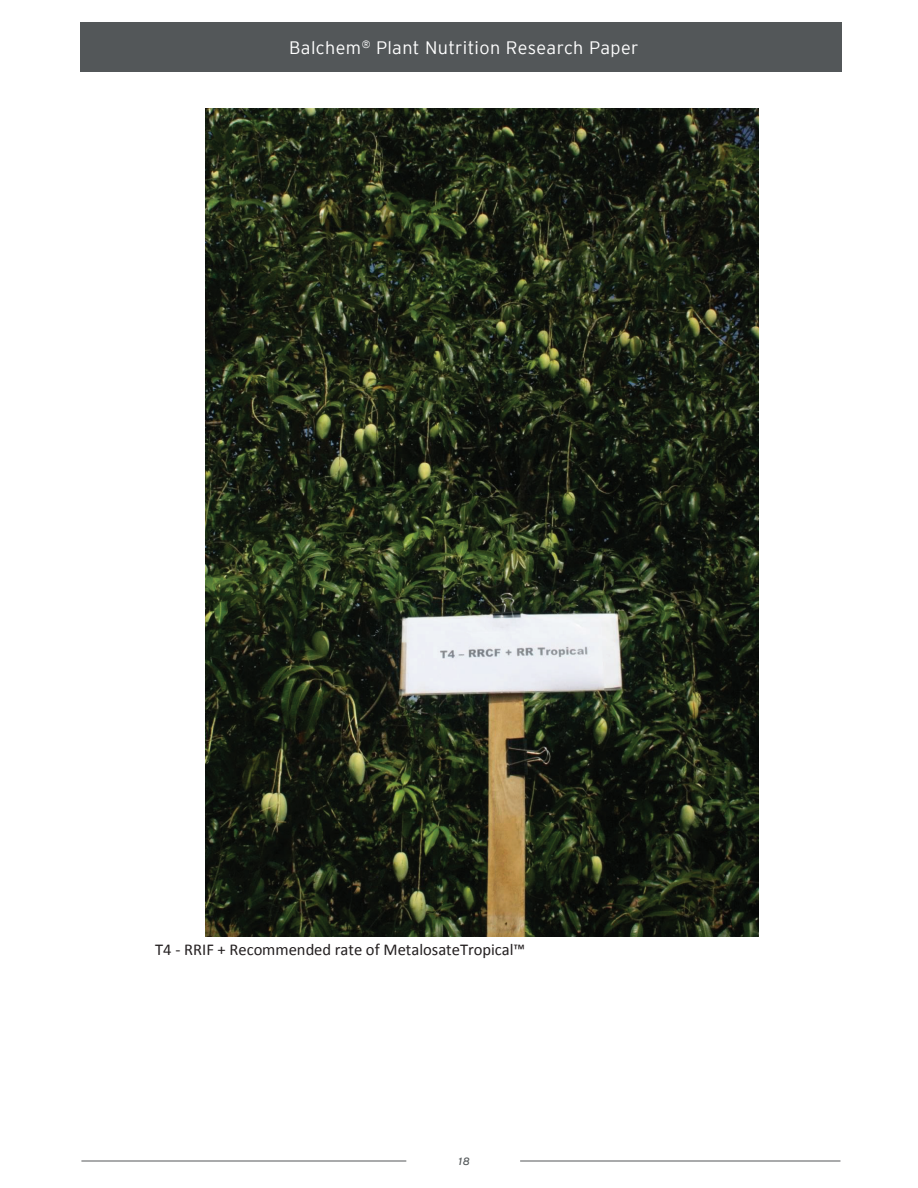
<style>
.page{position:relative;width:918px;height:1188px;background:#fff}
.page>*{position:absolute;margin:0;border:0;box-sizing:border-box;transform-origin:0 0}
.t1{font:300 18px "Interstate";letter-spacing:.02em;color:#fff}
.t2{font:16.5px "Calibri";color:#231f20}
.t3{font:italic 10.5px "Interstate";color:#535759}
</style>
<div class="page">
<img style="left:206px;top:108px;width:553px;height:828px">
<div style="left:80px;top:22px;width:761px;height:50px;background:#535759"></div>
<hr style="left:520px;top:1161px;width:320px;height:1px;background:#555759">
<hr style="left:81px;top:1161px;width:325px;height:1px;background:#555759">
<p class="t1" style="left:289px;top:38px;width:351px">Balchem<sup>®</sup> Plant Nutrition Research Paper</p>
<p class="t2" style="left:155px;top:939px;width:371px">T4 - RRIF + Recommended rate of MetalosateTropical™</p>
<p class="t3" style="left:459px;top:1155px;width:13px">18</p>
</div>
